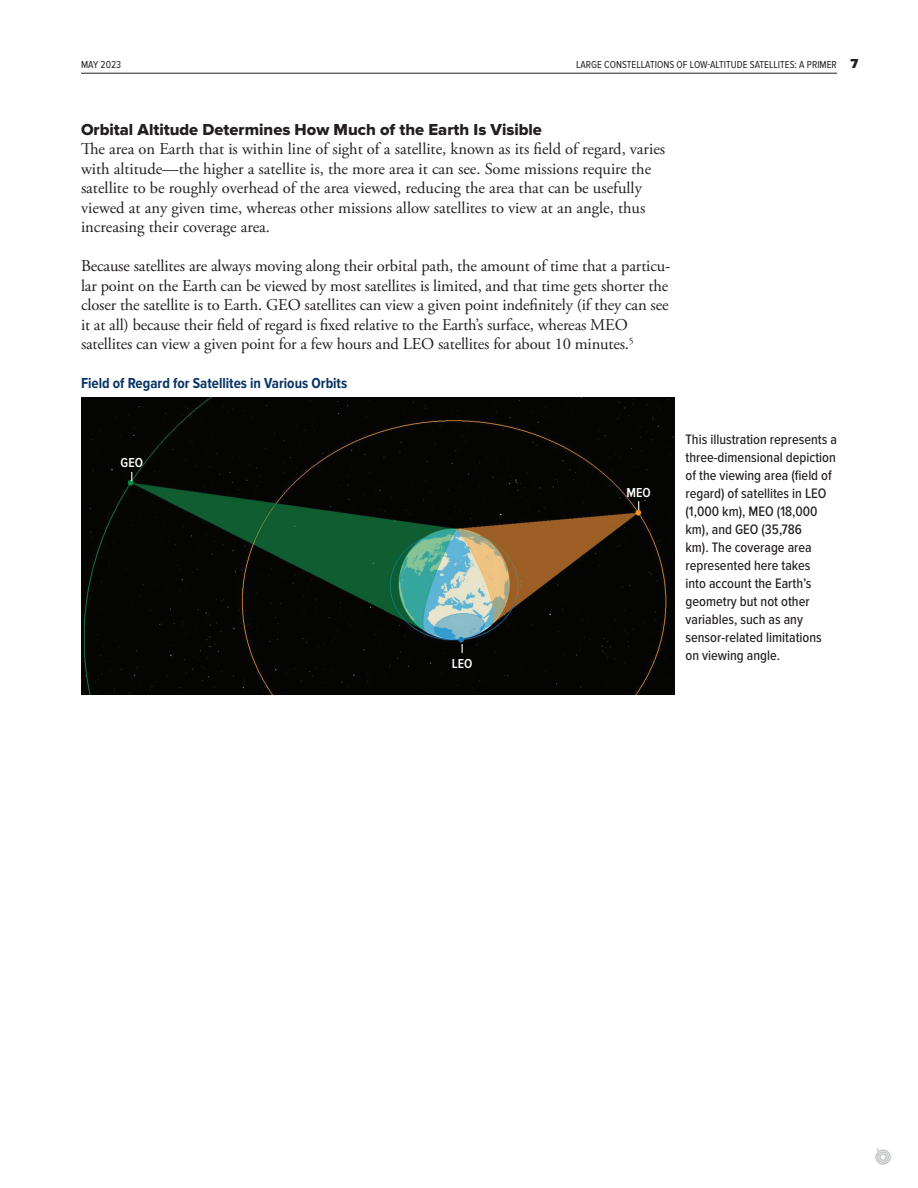
<style>
.page{position:relative;width:918px;height:1188px;background:#fff}
.page>*{position:absolute;margin:0;border:0;box-sizing:border-box;transform-origin:0 0}
.bd5_bodytext{font:16.5px/19.5px "Adobe Garamond Pro";letter-spacing:-.01em;color:#231f20}
.bd3_bhead{font:16.5px "Proxima Nova Extrabld";color:#231f20}
.f2_title{font:700 15px "Proxima Nova Cond";color:#093565}
.f8_caption_text{font:500 14.25px/18px "Proxima Nova Cond";color:#231f20}
.t1{font:600 13.5px "Proxima Nova Cond";color:#fff}
.t2{font:10.5px "Proxima Nova Cond";color:#231f20}
.s1{font-family:"Proxima Nova";font-weight:900;font-size:13.5px}
</style>
<div class="page">
<svg style="left:875px;top:1148px;width:16px;height:17px"></svg>
<hr style="left:81px;top:73px;width:756px;height:1px;background:#231f20">
<img style="left:81px;top:398px;width:594px;height:297px">
<p class="t2" style="left:81px;top:58px;width:42px">May 2023</p>
<p class="t2" style="left:576px;top:58px;width:284px">LARGE CONSTELLATIONS OF LOW-ALTITUDE SATELLITES: A PRIMER <span class="s1">7</span></p>
<p class="bd3_bhead" style="left:81px;top:120px;width:463px">Orbital Altitude Determines How Much of the Earth Is Visible</p>
<p class="bd5_bodytext" style="left:81px;top:140px;width:586px">The area on Earth that is within line of sight of a satellite, known as its field of regard, varies with altitude—the higher a satellite is, the more area it can see. Some missions require the satellite to be roughly overhead of the area viewed, reducing the area that can be usefully viewed at any given time, whereas other missions allow satellites to view at an angle, thus increasing their coverage area.</p>
<p class="bd5_bodytext" style="left:81px;top:257px;width:591px">Because satellites are always moving along their orbital path, the amount of time that a particu&shy;lar point on the Earth can be viewed by most satellites is limited, and that time gets shorter the closer the satellite is to Earth. GEO satellites can view a given point indefinitely (if they can see it at all) because their field of regard is fixed relative to the Earth’s surface, whereas MEO satellites can view a given point for a few hours and LEO satellites for about 10 minutes.<sup>5</sup></p>
<p class="f2_title" style="left:81px;top:375px;width:268px">Field of Regard for Satellites in Various Orbits</p>
<p class="t1" style="left:121px;top:455px;width:24px">GEO</p>
<p class="t1" style="left:452px;top:656px;width:22px">LEO</p>
<p class="t1" style="left:627px;top:485px;width:26px">MEO</p>
<p class="f8_caption_text" style="left:686px;top:431px;width:153px">This illustration represents a three-dimensional depiction of the viewing area (field of regard) of satellites in LEO (1,000 km), MEO (18,000 km), and GEO (35,786<br>km). The coverage area represented here takes<br>into account the Earth’s geometry but not other variables, such as any sensor-related limitations on viewing angle.</p>
</div>
